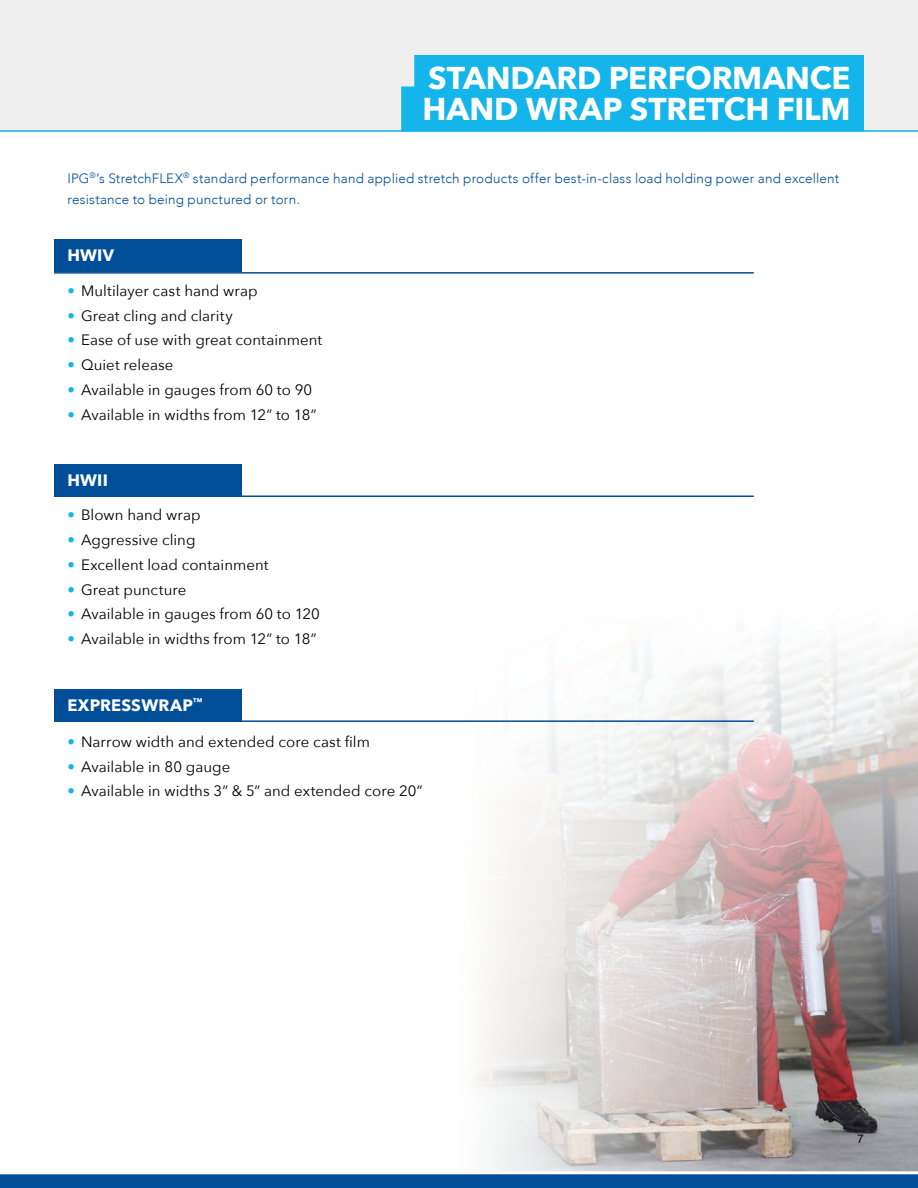
<style>
.page{position:relative;width:918px;height:1188px;background:#fff}
.page>*{position:absolute;margin:0;border:0;box-sizing:border-box;transform-origin:0 0}
.t1{font:700 31.5px/31.5px "Avenir Next";letter-spacing:-.01em;color:#fff}
.t2{font:700 16.5px "Avenir Next";letter-spacing:.01em;color:#fff}
.t3{font:15px "Avenir Next";letter-spacing:.005em;color:#000}
.t4{font:300 13.5px/21px "Avenir";letter-spacing:.015em;color:#004e98}
.t5{font:12px "Helvetica Neue";color:#000}
.s1{color:#13b6ea}
</style>
<div class="page">
<img style="left:474px;top:635px;width:444px;height:535px">
<div style="left:0;top:0;width:918px;height:132px;background:#ededee"></div>
<hr style="left:0;top:130px;width:918px;height:2px;background:#13b5ea">
<svg style="left:0;top:1170px;width:918px;height:18px"></svg>
<div style="left:414px;top:55px;width:450px;height:45px;background:#13b5ea"></div>
<div style="left:401px;top:86px;width:463px;height:45px;background:#13b5ea"></div>
<hr style="left:54px;top:272px;width:700px;height:2px;background:#004e98">
<hr style="left:54px;top:496px;width:700px;height:1px;background:#004e98">
<hr style="left:54px;top:720px;width:700px;height:2px;background:#004e98">
<div style="left:54px;top:239px;width:188px;height:33px;background:#004e98"></div>
<div style="left:54px;top:464px;width:188px;height:33px;background:#004e98"></div>
<div style="left:54px;top:689px;width:188px;height:33px;background:#004e98"></div>
<h1 class="t1" style="left:423px;top:61px;width:429px">STANDARD PERFORMANCE<br>HAND WRAP STRETCH FILM</h1>
<p class="t4" style="left:68px;top:168px;width:773px">IPG<sup>®</sup>’s StretchFLEX<sup>®</sup> standard performance hand applied stretch products offer best-in-class load holding power and excellent resistance to being punctured or torn.</p>
<p class="t2" style="left:68px;top:241px;width:48px">HWIV</p>
<p class="t3" style="left:68px;top:278px;width:192px"><span class="s1">•</span> Multilayer cast hand wrap</p>
<p class="t3" style="left:68px;top:303px;width:167px"><span class="s1">•</span> Great cling and clarity</p>
<p class="t3" style="left:68px;top:327px;width:256px"><span class="s1">•</span> Ease of use with great containment</p>
<p class="t3" style="left:68px;top:352px;width:108px"><span class="s1">•</span> Quiet release</p>
<p class="t3" style="left:68px;top:377px;width:246px"><span class="s1">•</span> Available in gauges from 60 to 90</p>
<p class="t3" style="left:68px;top:402px;width:251px"><span class="s1">•</span> Available in widths from 12” to 18”</p>
<p class="t2" style="left:68px;top:466px;width:42px">HWII</p>
<p class="t3" style="left:68px;top:502px;width:135px"><span class="s1">•</span> Blown hand wrap</p>
<p class="t3" style="left:68px;top:527px;width:130px"><span class="s1">•</span> Aggressive cling</p>
<p class="t3" style="left:68px;top:552px;width:203px"><span class="s1">•</span> Excellent load containment</p>
<p class="t3" style="left:68px;top:577px;width:121px"><span class="s1">•</span> Great puncture</p>
<p class="t3" style="left:68px;top:601px;width:254px"><span class="s1">•</span> Available in gauges from 60 to 120</p>
<p class="t3" style="left:68px;top:626px;width:251px"><span class="s1">•</span> Available in widths from 12” to 18”</p>
<p class="t2" style="left:68px;top:691px;width:136px">EXPRESSWRAP<sup>™</sup></p>
<p class="t3" style="left:68px;top:729px;width:304px"><span class="s1">•</span> Narrow width and extended core cast film</p>
<p class="t3" style="left:68px;top:754px;width:164px"><span class="s1">•</span> Available in 80 gauge</p>
<p class="t3" style="left:68px;top:778px;width:357px"><span class="s1">•</span> Available in widths 3” &amp; 5” and extended core 20”</p>
<p class="t5" style="left:857px;top:1132px;width:8px">7</p>
</div>
